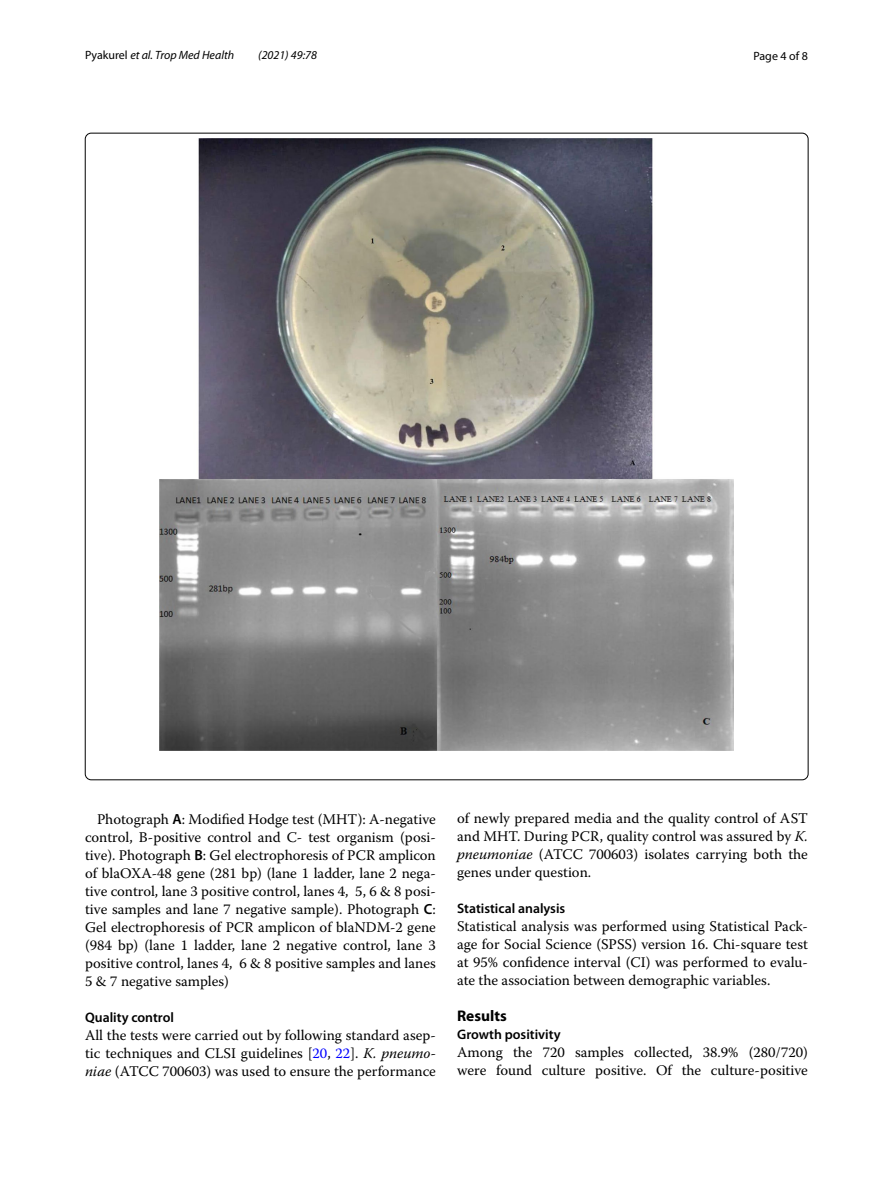
<style>
.page{position:relative;width:893px;height:1187px;background:#fff}
.page>*{position:absolute;margin:0;border:0;box-sizing:border-box;transform-origin:0 0}
.t1{font:700 15.45px "Myriad Pro";color:#000}
.t2{font:14.7px/18px "Warnock Pro";color:#000;text-align:justify}
.t3{font:600 13.8px "Myriad Pro";color:#000}
.t4{font:italic 12px "Myriad Pro";color:#000}
.t5{font:12px "Myriad Pro";color:#000}
.s1{font-style:normal}
.s2{font-family:"Myriad Pro";font-weight:600}
.s3{color:#00f}
.s4{font-style:italic}
</style>
<div class="page">
<img style="left:159px;top:139px;width:574px;height:611px">
<p class="t4" style="left:85px;top:48px;width:151px"><span class="s1">Pyakurel</span> et al. Trop Med Health</p>
<p class="t4" style="left:258px;top:48px;width:60px">(2021) 49:78</p>
<p class="t5" style="left:753px;top:48px;width:56px">Page 4 of 8</p>
<p class="t2" style="left:85px;top:809px;width:352px;text-indent:12px">Photograph <span class="s2">A</span>: Modified Hodge test (MHT): A-negative control, B-positive control and C- test organism (posi&shy;tive). Photograph <span class="s2">B</span>: Gel electrophoresis of PCR amplicon of blaOXA-48 gene (281 bp) (lane 1 ladder, lane 2 nega&shy;tive control, lane 3 positive control, lanes 4, 5, 6 &amp; 8 posi&shy;tive samples and lane 7 negative sample). Photograph <span class="s2">C</span>:<br>Gel electrophoresis of PCR amplicon of blaNDM-2 gene (984 bp) (lane 1 ladder, lane 2 negative control, lane 3 positive control, lanes 4, 6 &amp; 8 positive samples and lanes 5 &amp; 7 negative samples)</p>
<p class="t3" style="left:85px;top:1008px;width:91px">Quality control</p>
<p class="t2" style="left:85px;top:1026px;width:352px">All the tests were carried out by following standard asep&shy;tic techniques and CLSI guidelines [<span class="s3">20</span>, <span class="s3">22</span>]. <span class="s4">K. pneumo&shy;niae</span> (ATCC 700603) was used to ensure the performance</p>
<p class="t2" style="left:457px;top:808px;width:352px">of newly prepared media and the quality control of AST and MHT. During PCR, quality control was assured by <span class="s4">K. pneumoniae</span> (ATCC 700603) isolates carrying both the genes under question.</p>
<p class="t3" style="left:457px;top:899px;width:110px">Statistical analysis</p>
<p class="t2" style="left:457px;top:916px;width:352px">Statistical analysis was performed using Statistical Pack&shy;age for Social Science (SPSS) version 16. Chi-square test at 95% confidence interval (CI) was performed to evalu&shy;ate the association between demographic variables.</p>
<p class="t1" style="left:457px;top:1005px;width:51px">Results</p>
<p class="t3" style="left:457px;top:1025px;width:105px">Growth positivity</p>
<p class="t2" style="left:457px;top:1042px;width:352px">Among the 720 samples collected, 38.9% (280/720) were found culture positive. Of the culture-positive</p>
</div>
